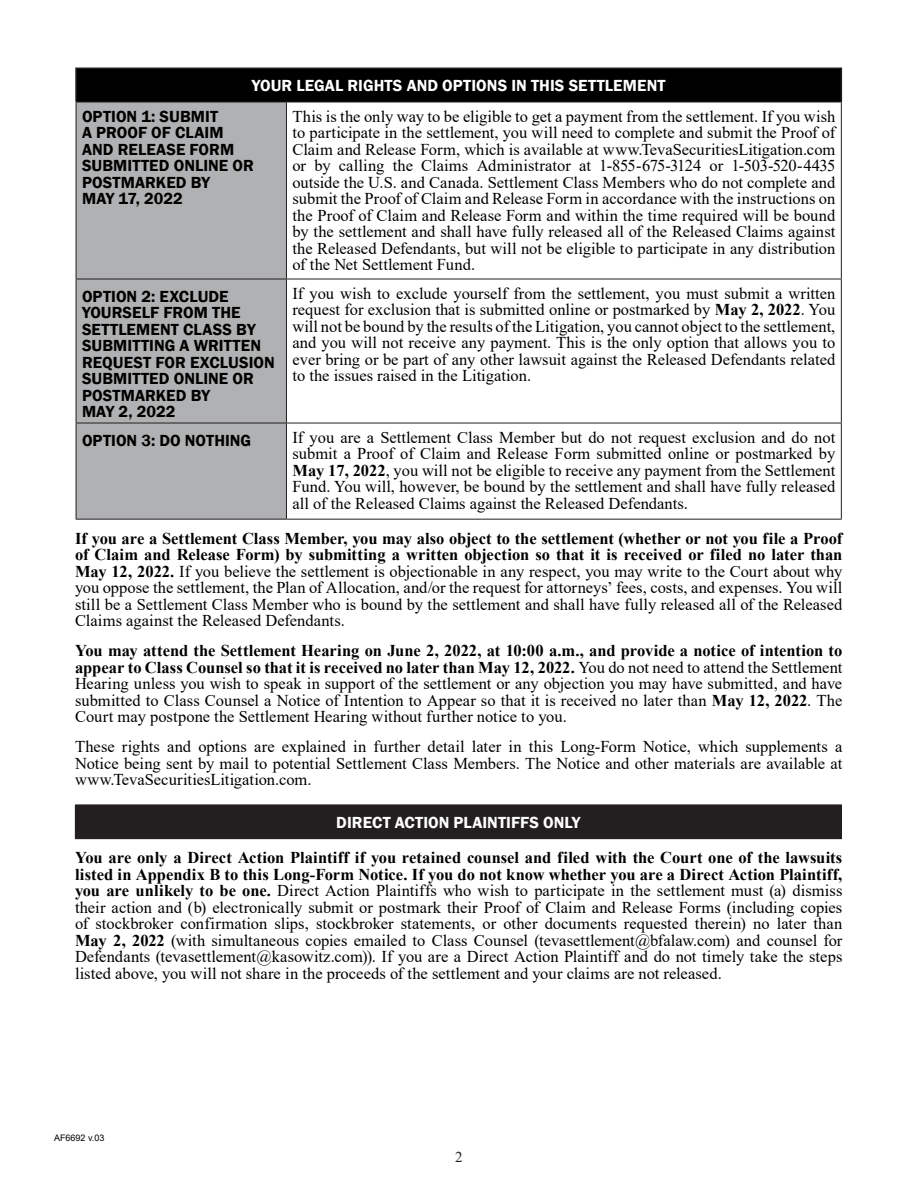
<style>
.page{position:relative;width:918px;height:1188px;background:#fff}
.page>*{position:absolute;margin:0;border:0;box-sizing:border-box;transform-origin:0 0}
.Body_Copy{font:16.5px/16.5px "Times New Roman";color:#000;text-align:justify}
.Body_Copy-2{font:600 16.5px/16.5px "Franklin Gothic";letter-spacing:.005em;color:#000}
.t1{font:600 16.5px "Franklin Gothic";letter-spacing:.005em;color:#fff}
.t2{font:15px "Times New Roman";color:#231f20}
.t3{font:9px "Arial";color:#000}
.s1{font-weight:700}
</style>
<div class="page">
<div style="left:76px;top:68px;width:765px;height:34px;background:#000"></div>
<div style="left:77px;top:103px;width:209px;height:416px;background:#b0b1b2"></div>
<hr style="left:75px;top:68px;width:211px;height:1px;background:#231f20">
<hr style="left:75px;top:69px;width:2px;height:33px;background:#231f20">
<hr style="left:286px;top:68px;width:556px;height:1px;background:#231f20">
<hr style="left:841px;top:69px;width:1px;height:33px;background:#231f20">
<hr style="left:76px;top:102px;width:210px;height:1px;background:#231f20">
<hr style="left:76px;top:102px;width:1px;height:177px;background:#231f20">
<hr style="left:286px;top:102px;width:556px;height:1px;background:#231f20">
<hr style="left:286px;top:102px;width:1px;height:177px;background:#231f20">
<hr style="left:841px;top:102px;width:1px;height:177px;background:#231f20">
<hr style="left:76px;top:279px;width:210px;height:1px;background:#231f20">
<hr style="left:76px;top:279px;width:1px;height:144px;background:#231f20">
<hr style="left:286px;top:279px;width:556px;height:1px;background:#231f20">
<hr style="left:286px;top:279px;width:1px;height:144px;background:#231f20">
<hr style="left:841px;top:279px;width:1px;height:144px;background:#231f20">
<hr style="left:76px;top:423px;width:210px;height:1px;background:#231f20">
<hr style="left:76px;top:423px;width:1px;height:96px;background:#231f20">
<hr style="left:286px;top:423px;width:556px;height:1px;background:#231f20">
<hr style="left:286px;top:423px;width:1px;height:96px;background:#231f20">
<hr style="left:841px;top:423px;width:1px;height:96px;background:#231f20">
<hr style="left:76px;top:519px;width:210px;height:1px;background:#231f20">
<hr style="left:286px;top:519px;width:556px;height:1px;background:#231f20">
<div style="left:75px;top:805px;width:766px;height:34px;background:#231f20"></div>
<hr style="left:841px;top:805px;width:1px;height:33px;background:#231f20">
<hr style="left:75px;top:838px;width:767px;height:1px;background:#231f20">
<h1 class="t1" style="left:252px;top:75px;width:415px">YOUR LEGAL RIGHTS AND OPTIONS IN THIS SETTLEMENT</h1>
<p class="Body_Copy-2" style="left:82px;top:108px;width:173px">OPTION 1: SUBMIT<br>A PROOF OF CLAIM<br>AND RELEASE FORM<br>SUBMITTED ONLINE OR<br>POSTMARKED BY<br>MAY 17, 2022</p>
<p class="Body_Copy" style="left:292px;top:107px;width:544px">This is the only way to be eligible to get a payment from the settlement. If you wish to participate in the settlement, you will need to complete and submit the Proof of Claim and Release Form, which is available at www.TevaSecuritiesLitigation.com or by calling the Claims Administrator at 1-855-675-3124 or 1-503-520-4435 outside the U.S. and Canada. Settlement Class Members who do not complete and submit the Proof of Claim and Release Form in accordance with the instructions on the Proof of Claim and Release Form and within the time required will be bound by the settlement and shall have fully released all of the Released Claims against the Released Defendants, but will not be eligible to participate in any distribution of the Net Settlement Fund.</p>
<p class="Body_Copy-2" style="left:82px;top:288px;width:194px">OPTION 2: EXCLUDE<br>YOURSELF FROM THE<br>SETTLEMENT CLASS BY<br>SUBMITTING A WRITTEN<br>REQUEST FOR EXCLUSION<br>SUBMITTED ONLINE OR<br>POSTMARKED BY<br>MAY 2, 2022</p>
<p class="Body_Copy" style="left:292px;top:284px;width:544px">If you wish to exclude yourself from the settlement, you must submit a written request for exclusion that is submitted online or postmarked by <span class="s1">May 2, 2022</span>. You will not be bound by the results of the Litigation, you cannot object to the settlement, and you will not receive any payment. This is the only option that allows you to ever bring or be part of any other lawsuit against the Released Defendants related to the issues raised in the Litigation.</p>
<p class="Body_Copy-2" style="left:82px;top:432px;width:171px">OPTION 3: DO NOTHING</p>
<p class="Body_Copy" style="left:292px;top:428px;width:544px">If you are a Settlement Class Member but do not request exclusion and do not submit a Proof of Claim and Release Form submitted online or postmarked by <span class="s1">May 17, 2022</span>, you will not be eligible to receive any payment from the Settlement Fund. You will, however, be bound by the settlement and shall have fully released all of the Released Claims against the Released Defendants.</p>
<p class="Body_Copy" style="left:75px;top:529px;width:769px"><span class="s1">If you are a Settlement Class Member, you may also object to the settlement (whether or not you file a Proof of Claim and Release Form) by submitting a written objection so that it is received or filed no later than May 12, 2022.</span> If you believe the settlement is objectionable in any respect, you may write to the Court about why you oppose the settlement, the Plan of Allocation, and/or the request for attorneys’ fees, costs, and expenses. You will still be a Settlement Class Member who is bound by the settlement and shall have fully released all of the Released Claims against the Released Defendants.</p>
<p class="Body_Copy" style="left:75px;top:642px;width:769px"><span class="s1">You may attend the Settlement Hearing on June 2, 2022, at 10:00 a.m., and provide a notice of intention to appear to Class Counsel so that it is received no later than May 12, 2022.</span> You do not need to attend the Settlement Hearing unless you wish to speak in support of the settlement or any objection you may have submitted, and have submitted to Class Counsel a Notice of Intention to Appear so that it is received no later than <span class="s1">May 12, 2022</span>. The Court may postpone the Settlement Hearing without further notice to you.</p>
<p class="Body_Copy" style="left:75px;top:738px;width:769px">These rights and options are explained in further detail later in this Long-Form Notice, which supplements a Notice being sent by mail to potential Settlement Class Members. The Notice and other materials are available at www.TevaSecuritiesLitigation.com.</p>
<h1 class="t1" style="left:336px;top:812px;width:246px">DIRECT ACTION PLAINTIFFS ONLY</h1>
<p class="Body_Copy" style="left:75px;top:849px;width:769px"><span class="s1">You are only a Direct Action Plaintiff if you retained counsel and filed with the Court one of the lawsuits listed in Appendix B to this Long-Form Notice. If you do not know whether you are a Direct Action Plaintiff, you are unlikely to be one.</span> Direct Action Plaintiffs who wish to participate in the settlement must (a) dismiss their action and (b) electronically submit or postmark their Proof of Claim and Release Forms (including copies of stockbroker confirmation slips, stockbroker statements, or other documents requested therein) no later than <span class="s1">May 2, 2022</span> (with simultaneous copies emailed to Class Counsel (tevasettlement@bfalaw.com) and counsel for Defendants (tevasettlement@kasowitz.com)). If you are a Direct Action Plaintiff and do not timely take the steps listed above, you will not share in the proceeds of the settlement and your claims are not released.</p>
<p class="t3" style="left:54px;top:1131px;width:52px">AF6692 v.03</p>
<p class="t2" style="left:455px;top:1146px;width:9px">2</p>
</div>
